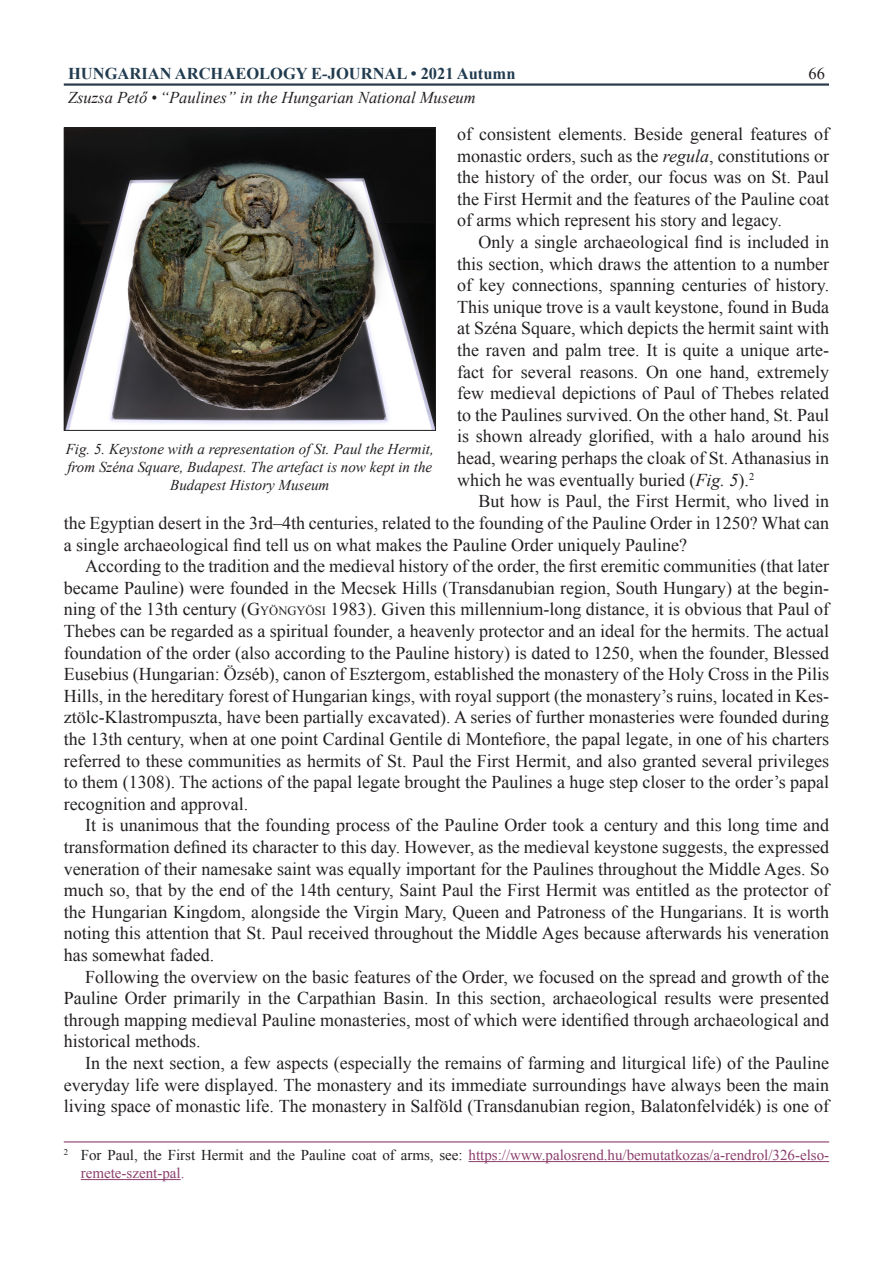
<style>
.page{position:relative;width:893px;height:1263px;background:#fff}
.page>*{position:absolute;margin:0;border:0;box-sizing:border-box;transform-origin:0 0}
.cikk_szoveg_print{font:18px/21.6px "Times New Roman";color:#231f20;text-align:justify}
.t1{font:italic 16.5px "Times New Roman";color:#231f20}
.t2{font:700 16.5px "Times New Roman";color:#213b4f}
.t3{font:16.5px "Times New Roman";color:#231f20}
.labjegyzet{font:15px/18px "Times New Roman";color:#8c3f6d}
.kepala{font:italic 15px/18px "Times New Roman";color:#231f20;text-align:center}
.s1{font-style:italic}
.s2{font-style:inherit}
.s3{font-size:12.6px}
.s4{color:#231f20}
</style>
<div class="page">
<hr style="left:64px;top:83px;width:765px;height:3px;background:#2d3d4d">
<hr style="left:64px;top:1141px;width:765px;height:1px;background:#8c3f6d">
<hr style="left:469px;top:1161px;width:360px;height:1px;background:#8c3f6d">
<hr style="left:81px;top:1179px;width:100px;height:1px;background:#8c3f6d">
<img style="left:66px;top:130px;width:368px;height:299px">
<div style="left:64px;top:128px;width:372px;height:303px;border:1px solid #231f20"></div>
<p class="t2" style="left:68px;top:62px;width:449px">HUNGARIAN ARCHAEOLOGY E-JOURNAL • 2021 Autumn</p>
<p class="t3" style="left:808px;top:62px;width:18px">66</p>
<p class="t1" style="left:68px;top:87px;width:409px">Zsuzsa Pető • “Paulines” in the Hungarian National Museum</p>
<p class="cikk_szoveg_print" style="left:457px;top:123px;width:374px">of consistent elements. Beside general features of monastic orders, such as the <span class="s1">regula</span>, constitutions or the history of the order, our focus was on St. Paul the First Hermit and the features of the Pauline coat of arms which represent his story and legacy.</p>
<p class="cikk_szoveg_print" style="left:457px;top:231px;width:374px;text-indent:21px">Only a single archaeological find is included in this section, which draws the attention to a number of key connections, spanning centuries of history.<br>This unique trove is a vault keystone, found in Buda at Széna Square, which depicts the hermit saint with the raven and palm tree. It is quite a unique arte&shy;fact for several reasons. On one hand, extremely few medieval depictions of Paul of Thebes related to the Paulines survived. On the other hand, St. Paul is shown already glorified, with a halo around his head, wearing perhaps the cloak of St. Athanasius in which he was eventually buried (<span class="s1">Fig. 5</span>).<sup>2</sup></p>
<p class="cikk_szoveg_print" style="left:64px;top:490px;width:767px;text-indent:415px">But how is Paul, the First Hermit, who lived in the Egyptian desert in the 3rd–4th centuries, related to the founding of the Pauline Order in 1250? What can a single archaeological find tell us on what makes the Pauline Order uniquely Pauline?</p>
<p class="cikk_szoveg_print" style="left:64px;top:555px;width:767px;text-indent:21px">According to the tradition and the medieval history of the order, the first eremitic communities (that later became Pauline) were founded in the Mecsek Hills (Transdanubian region, South Hungary) at the begin&shy;ning of the 13th century (<span class="s2">G</span><span class="s3">yöngyösi</span> <span class="s2">1983</span>). Given this millennium-long distance, it is obvious that Paul of Thebes can be regarded as a spiritual founder, a heavenly protector and an ideal for the hermits. The actual foundation of the order (also according to the Pauline history) is dated to 1250, when the founder, Blessed Eusebius (Hungarian: Özséb), canon of Esztergom, established the monastery of the Holy Cross in the Pilis Hills, in the hereditary forest of Hungarian kings, with royal support (the monastery’s ruins, located in Kes&shy;ztölc-Klastrompuszta, have been partially excavated). A series of further monasteries were founded during the 13th century, when at one point Cardinal Gentile di Montefiore, the papal legate, in one of his charters referred to these communities as hermits of St. Paul the First Hermit, and also granted several privileges to them (1308). The actions of the papal legate brought the Paulines a huge step closer to the order’s papal recognition and approval.</p>
<p class="cikk_szoveg_print" style="left:64px;top:814px;width:767px;text-indent:21px">It is unanimous that the founding process of the Pauline Order took a century and this long time and transformation defined its character to this day. However, as the medieval keystone suggests, the expressed veneration of their namesake saint was equally important for the Paulines throughout the Middle Ages. So much so, that by the end of the 14th century, Saint Paul the First Hermit was entitled as the protector of the Hungarian Kingdom, alongside the Virgin Mary, Queen and Patroness of the Hungarians. It is worth noting this attention that St. Paul received throughout the Middle Ages because afterwards his veneration has somewhat faded.</p>
<p class="cikk_szoveg_print" style="left:64px;top:965px;width:767px;text-indent:21px">Following the overview on the basic features of the Order, we focused on the spread and growth of the Pauline Order primarily in the Carpathian Basin. In this section, archaeological results were presented through mapping medieval Pauline monasteries, most of which were identified through archaeological and historical methods.</p>
<p class="cikk_szoveg_print" style="left:64px;top:1052px;width:767px;text-indent:21px">In the next section, a few aspects (especially the remains of farming and liturgical life) of the Pauline everyday life were displayed. The monastery and its immediate surroundings have always been the main living space of monastic life. The monastery in Salföld (Transdanubian region, Balatonfelvidék) is one of</p>
<p class="labjegyzet" style="left:81px;top:1146px;width:750px;text-indent:-17px"><sup>2</sup> <span class="s4">For Paul, the First Hermit and the Pauline coat of arms, see:</span> https://www.palosrend.hu/bemutatkozas/a-rendrol/326-elso&shy;remete-szent-pal.</p>
<p class="kepala" style="left:66px;top:440px;width:370px">Fig. 5. Keystone with a representation of St. Paul the Hermit, from Széna Square, Budapest. The artefact is now kept in the<br>Budapest History Museum</p>
</div>
